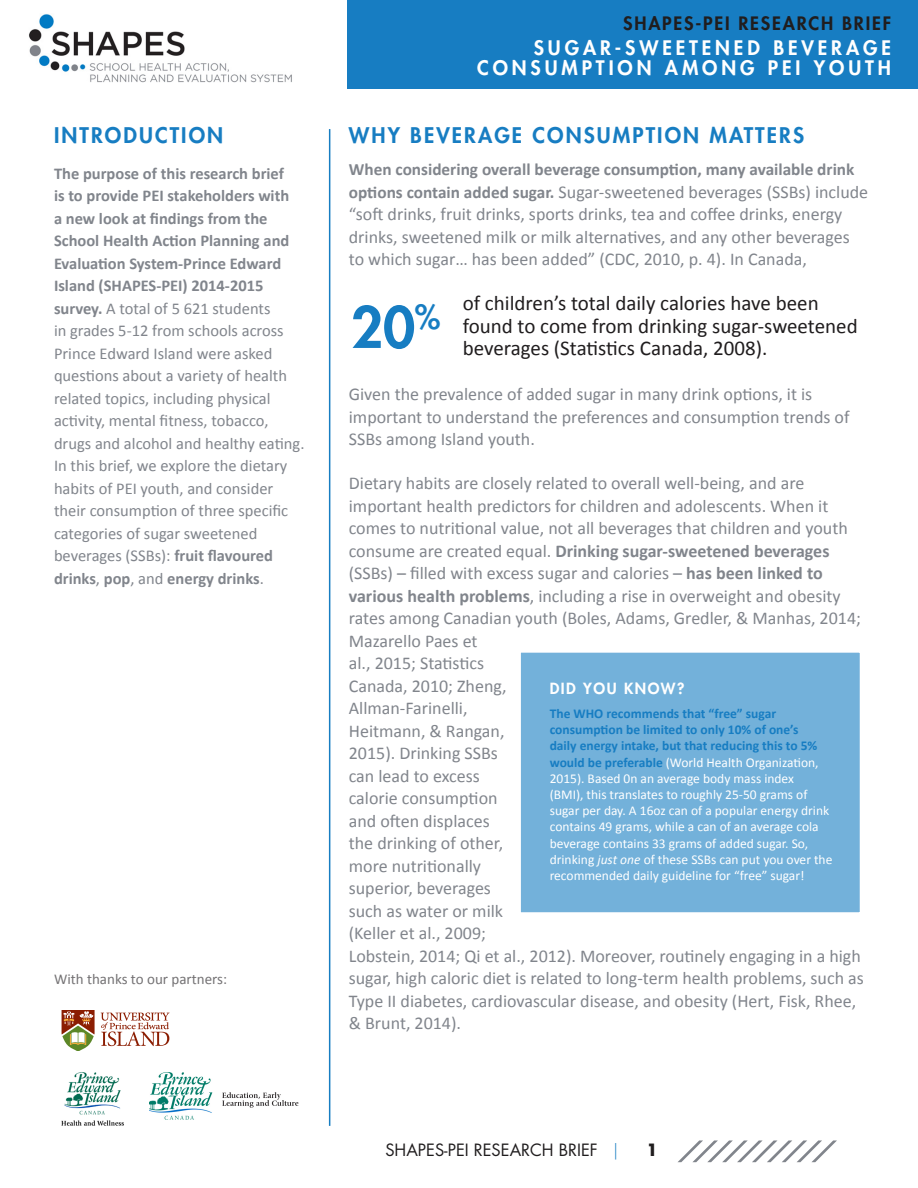
<style>
.page{position:relative;width:918px;height:1188px;background:#fff}
.page>*{position:absolute;margin:0;border:0;box-sizing:border-box;transform-origin:0 0}
.t1{font:800 55.5px "Futura Std";color:#177dc2}
.t2{font:21px/22.5px "Calibri";color:#201d1e}
.t3{font:800 21px "Futura Std";letter-spacing:.1em;color:#177dc2}
.t4{font:800 19.5px/19.5px "Futura Std";letter-spacing:.2em;color:#fff;text-align:right}
.t5{font:18px/22.5px "Calibri";color:#81858c}
.t6{font:800 18px "Futura Std";letter-spacing:.1em;color:#201d1e}
.t7{font:700 17.25px "Calibri";color:#81858c}
.t8{font:16.5px/22.5px "Calibri";color:#81858c}
.t9{font:16.5px "Futura Std";color:#201d1e}
.t10{font:700 16.5px "Futura Std";color:#201d1e}
.t11{font:15px "Calibri";color:#747274}
.t12{font:800 15px "Futura Std";letter-spacing:.1em;color:#fff}
.t13{font:13.5px/16.2px "Calibri";color:#fff}
.s1{font-weight:700}
.s2{font-weight:700;font-size:17.25px}
.s3{font-weight:700;color:#177dc2}
.s4{font-style:italic}
.s5{font-weight:300;color:#177dc2}
</style>
<div class="page">
<div style="left:348px;top:0;width:570px;height:88px;background:#177dc2"></div>
<svg style="left:678px;top:1140px;width:159px;height:22px"></svg>
<img style="left:29px;top:14px;width:263px;height:69px">
<hr style="left:329px;top:129px;width:1px;height:997px;background:#177dc2">
<div style="left:512px;top:644px;width:357px;height:277px;background:#73b1da;border:9px solid #fff"></div>
<svg style="left:62px;top:1010px;width:33px;height:41px"></svg>
<svg style="left:101px;top:1012px;width:69px;height:34px"></svg>
<img style="left:150px;top:1073px;width:149px;height:46px">
<img style="left:61px;top:1072px;width:63px;height:54px">
<p class="t3" style="left:54px;top:122px;width:171px">INTRODUCTION</p>
<p class="t8" style="left:54px;top:161px;width:252px"><span class="s1">The purpose of this research brief<br>is to provide PEI stakeholders with<br>a new look at findings from the School Health Action Planning and Evaluation System-Prince Edward Island (SHAPES-PEI) 2014-2015 survey.</span> A total of 5 621 students<br>in grades 5-12 from schools across Prince Edward Island were asked questions about a variety of health related topics, including physical activity, mental fitness, tobacco, drugs and alcohol and healthy eating.<br>In this brief, we explore the dietary habits of PEI youth, and consider their consumption of three specific categories of sugar sweetened beverages (SSBs): <span class="s1">fruit flavoured drinks</span>, <span class="s1">pop</span>, and <span class="s1">energy drinks</span>.</p>
<p class="t11" style="left:54px;top:970px;width:175px">With thanks to our partners:</p>
<p class="t6" style="left:623px;top:12px;width:269px">SHAPES-PEI RESEARCH BRIEF</p>
<p class="t4" style="left:477px;top:38px;width:415px">SUGAR-SWEETENED BEVERAGE<br>CONSUMPTION AMONG PEI YOUTH</p>
<p class="t3" style="left:349px;top:122px;width:457px">WHY BEVERAGE CONSUMPTION MATTERS</p>
<p class="t7" style="left:349px;top:159px;width:507px">When considering overall beverage consumption, many available drink</p>
<p class="t5" style="left:349px;top:180px;width:521px"><span class="s2">options contain added sugar.</span> Sugar-sweetened beverages (SSBs) include “soft drinks, fruit drinks, sports drinks, tea and coffee drinks, energy drinks, sweetened milk or milk alternatives, and any other beverages to which sugar… has been added” (CDC, 2010, p. 4). In Canada,</p>
<p class="t2" style="left:463px;top:291px;width:396px">of children’s total daily calories have been found to come from drinking sugar-sweetened beverages (Statistics Canada, 2008).</p>
<p class="t5" style="left:349px;top:382px;width:502px">Given the prevalence of added sugar in many drink options, it is important to understand the preferences and consumption trends of<br>SSBs among Island youth.</p>
<p class="t5" style="left:349px;top:471px;width:517px">Dietary habits are closely related to overall well-being, and are important health predictors for children and adolescents. When it comes to nutritional value, not all beverages that children and youth consume are created equal. <span class="s1">Drinking sugar-sweetened beverages </span>(SSBs) – filled with excess sugar and calories – <span class="s1">has been linked to various health problems</span>, including a rise in overweight and obesity rates among Canadian youth (Boles, Adams, Gredler, &amp; Manhas, 2014; Mazarello Paes et<br>al., 2015; Statistics<br>Canada, 2010; Zheng,<br>Allman-Farinelli,<br>Heitmann, &amp; Rangan,<br>2015). Drinking SSBs<br>can lead to excess<br>calorie consumption<br>and often displaces<br>the drinking of other,<br>more nutritionally<br>superior, beverages<br>such as water or milk<br>(Keller et al., 2009;<br>Lobstein, 2014; Qi et al., 2012). Moreover, routinely engaging in a high sugar, high caloric diet is related to long-term health problems, such as Type II diabetes, cardiovascular disease, and obesity (Hert, Fisk, Rhee, &amp; Brunt, 2014).</p>
<p class="t1" style="left:351px;top:292px;width:91px">20<sup>%</sup></p>
<p class="t12" style="left:550px;top:679px;width:136px">DID YOU KNOW?</p>
<p class="t13" style="left:550px;top:705px;width:284px"><span class="s3">The WHO recommends that “free” sugar consumption be limited to only 10% of one’s<br>daily energy intake, but that reducing this to 5% would be preferable</span> (World Health Organization, 2015). Based 0n an average body mass index<br>(BMI), this translates to roughly 25-50 grams of sugar per day. A 16oz can of a popular energy drink contains 49 grams, while a can of an average cola beverage contains 33 grams of added sugar. So, drinking <span class="s4">just one</span> of these SSBs can put you over the recommended daily guideline for “free” sugar!</p>
<p class="t9" style="left:385px;top:1139px;width:234px">SHAPES-PEI RESEARCH BRIEF <span class="s5">|</span></p>
<p class="t10" style="left:647px;top:1139px;width:13px">1</p>
</div>
